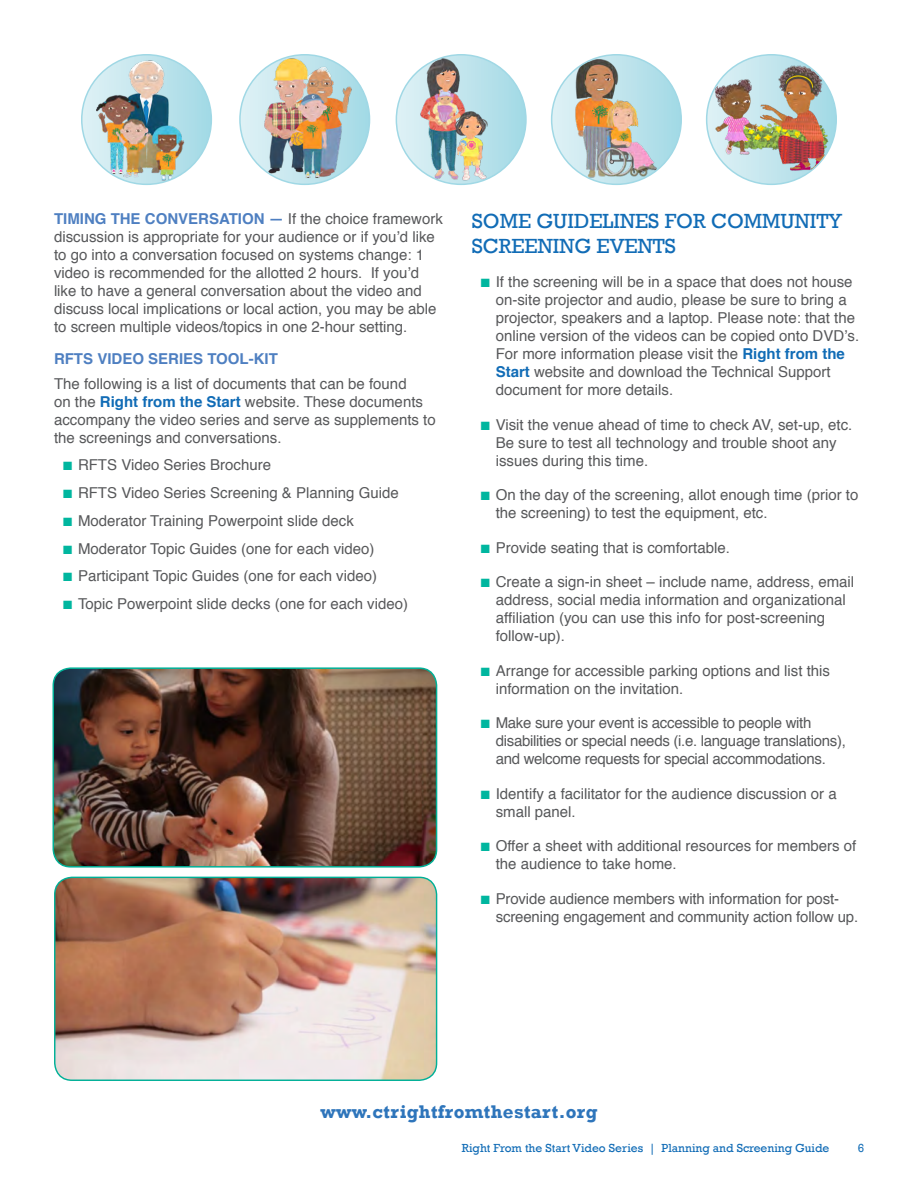
<style>
.page{position:relative;width:918px;height:1188px;background:#fff}
.page>*{position:absolute;margin:0;border:0;box-sizing:border-box;transform-origin:0 0}
.t1{font:21px/25.2px "Rockwell";color:#116cb6}
.t2{font:700 18.9px "Rockwell";letter-spacing:.02em;color:#2e75bb}
.t3{font:15px/18px "Helvetica";color:#57585a}
.t4{font:15px/18px "Helvetica";letter-spacing:-.02em;color:#57585a}
.t5{font:700 15px "Helvetica";color:#4e7fc1}
.t6{font:12px "Rockwell";color:#116cb6}
.s1{font-weight:700;color:#4e7fc1}
.s2{font-weight:700;color:#116cb6}
.s3{color:#00b69f}
</style>
<div class="page">
<img style="left:53px;top:670px;width:384px;height:197px">
<div style="left:53px;top:667px;width:384px;height:201px;border:2px solid #00b097;border-radius:17px"></div>
<img style="left:55px;top:877px;width:382px;height:203px">
<div style="left:54px;top:877px;width:383px;height:204px;border:1px solid #00b097;border-radius:17px"></div>
<svg style="left:82px;top:55px;width:129px;height:129px"></svg>
<img style="left:90px;top:55px;width:116px;height:129px">
<svg style="left:240px;top:55px;width:130px;height:129px"></svg>
<img style="left:256px;top:55px;width:114px;height:126px">
<svg style="left:396px;top:55px;width:130px;height:129px"></svg>
<img style="left:411px;top:55px;width:115px;height:129px">
<svg style="left:552px;top:55px;width:129px;height:129px"></svg>
<img style="left:566px;top:55px;width:115px;height:129px">
<svg style="left:707px;top:55px;width:129px;height:129px"></svg>
<img style="left:715px;top:55px;width:115px;height:127px">
<p class="t3" style="left:54px;top:210px;width:390px"><span class="s1">TIMING THE CONVERSATION —</span> If the choice framework discussion is appropriate for your audience or if you’d like to go into a conversation focused on systems change: 1 video is recommended for the allotted 2 hours. If you’d like to have a general conversation about the video and discuss local implications or local action, you may be able to screen multiple videos/topics in one 2-hour setting.</p>
<p class="t5" style="left:54px;top:346px;width:225px">RFTS VIDEO SERIES TOOL-KIT</p>
<p class="t3" style="left:54px;top:375px;width:383px">The following is a list of documents that can be found<br>on the <span class="s2">Right from the Start</span> website. These documents accompany the video series and serve as supplements to the screenings and conversations.</p>
<p class="t3" style="left:63px;top:456px;width:210px"><span class="s3">■</span> RFTS Video Series Brochure</p>
<p class="t3" style="left:63px;top:484px;width:337px"><span class="s3">■</span> RFTS Video Series Screening &amp; Planning Guide</p>
<p class="t3" style="left:63px;top:512px;width:292px"><span class="s3">■</span> Moderator Training Powerpoint slide deck</p>
<p class="t3" style="left:63px;top:540px;width:313px"><span class="s3">■</span> Moderator Topic Guides (one for each video)</p>
<p class="t3" style="left:63px;top:567px;width:316px"><span class="s3">■</span> Participant Topic Guides (one for each video)</p>
<p class="t3" style="left:63px;top:595px;width:347px"><span class="s3">■</span> Topic Powerpoint slide decks (one for each video)</p>
<p class="t1" style="left:472px;top:208px;width:372px">SOME GUIDELINES FOR COMMUNITY<br>SCREENING EVENTS</p>
<p class="t3" style="left:496px;top:273px;width:365px;text-indent:-15px"><span class="s3">■</span> If the screening will be in a space that does not house on-site projector and audio, please be sure to bring a projector, speakers and a laptop. Please note: that the online version of the videos can be copied onto DVD’s.<br>For more information please visit the <span class="s2">Right from the Start</span> website and download the Technical Support document for more details.</p>
<p class="t3" style="left:496px;top:416px;width:358px;text-indent:-15px"><span class="s3">■</span> Visit the venue ahead of time to check AV, set-up, etc.<br>Be sure to test all technology and trouble shoot any issues during this time.</p>
<p class="t3" style="left:496px;top:486px;width:364px;text-indent:-15px"><span class="s3">■</span> On the day of the screening, allot enough time (prior to the screening) to test the equipment, etc.</p>
<p class="t3" style="left:481px;top:539px;width:251px"><span class="s3">■</span> Provide seating that is comfortable.</p>
<p class="t3" style="left:496px;top:573px;width:360px;text-indent:-15px"><span class="s3">■</span> Create a sign-in sheet – include name, address, email address, social media information and organizational affiliation (you can use this info for post-screening follow-up).</p>
<p class="t3" style="left:496px;top:662px;width:336px;text-indent:-15px"><span class="s3">■</span> Arrange for accessible parking options and list this information on the invitation.</p>
<p class="t4" style="left:496px;top:714px;width:352px;text-indent:-15px"><span class="s3">■</span> Make sure your event is accessible to people with disabilities or special needs (i.e. language translations), and welcome requests for special accommodations.</p>
<p class="t3" style="left:496px;top:785px;width:342px;text-indent:-15px"><span class="s3">■</span> Identify a facilitator for the audience discussion or a small panel.</p>
<p class="t3" style="left:496px;top:837px;width:362px;text-indent:-15px"><span class="s3">■</span> Offer a sheet with additional resources for members of the audience to take home.</p>
<p class="t3" style="left:496px;top:890px;width:364px;text-indent:-15px"><span class="s3">■</span> Provide audience members with information for post&shy;screening engagement and community action follow up.</p>
<p class="t2" style="left:320px;top:1101px;width:279px">www.ctrightfromthestart.org</p>
<p class="t6" style="left:462px;top:1142px;width:369px">Right From the Start Video Series | Planning and Screening Guide</p>
<p class="t6" style="left:858px;top:1142px;width:8px">6</p>
</div>
